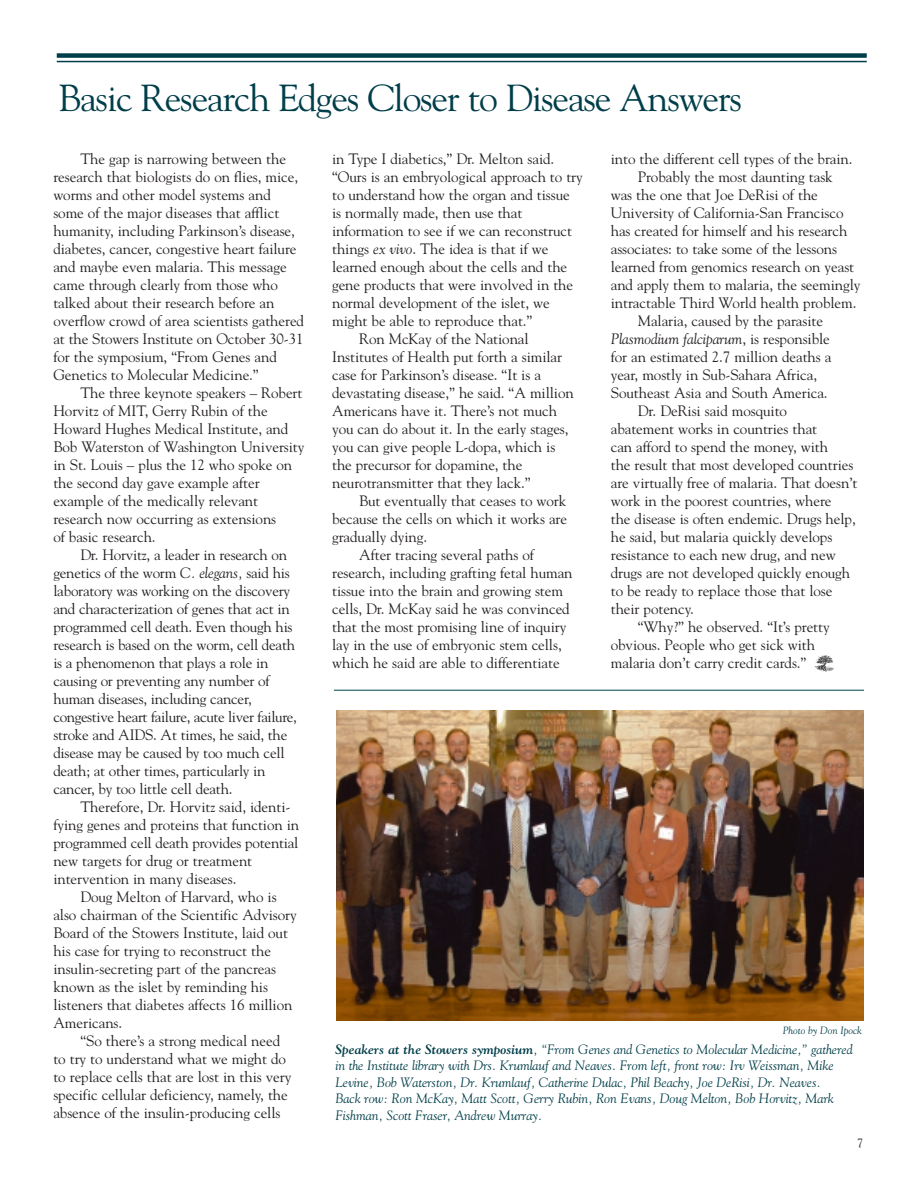
<style>
.page{position:relative;width:918px;height:1188px;background:#fff}
.page>*{position:absolute;margin:0;border:0;box-sizing:border-box;transform-origin:0 0}
.t1{font:37.5px "Goudy";letter-spacing:-.03em;color:#003e49}
.t2{font:15px/18px "Goudy";letter-spacing:-.005em;color:#231f20}
.t3{font:italic 15px "Goudy";letter-spacing:-.005em;color:#231f20}
.t4{font:italic 13.5px/16.5px "Goudy";letter-spacing:-.005em;color:#003e49}
.t5{font:12px "Goudy";color:#231f20}
.t6{font:italic 10.5px "Goudy";letter-spacing:-.005em;color:#003e49}
.s1{font-style:italic}
.s2{font-style:normal}
.s3{font-weight:700}
</style>
<div class="page">
<div style="left:57px;top:53px;width:810px;height:5px;background:#003e49"></div>
<hr style="left:57px;top:61px;width:810px;height:1px;background:#003e49">
<img style="left:815px;top:656px;width:19px;height:15px">
<hr style="left:334px;top:690px;width:530px;height:1px;background:#003e49">
<img style="left:336px;top:710px;width:528px;height:311px">
<h1 class="t1" style="left:58px;top:83px;width:685px">Basic Research Edges Closer to Disease Answers</h1>
<p class="t2" style="left:53px;top:151px;width:252px;text-indent:27px">The gap is narrowing between the research that biologists do on flies, mice, worms and other model systems and some of the major diseases that afflict humanity, including Parkinson’s disease, diabetes, cancer, congestive heart failure and maybe even malaria. This message came through clearly from those who talked about their research before an overflow crowd of area scientists gathered at the Stowers Institute on October 30-31 for the symposium, “From Genes and Genetics to Molecular Medicine.”</p>
<p class="t2" style="left:53px;top:385px;width:253px;text-indent:27px">The three keynote speakers – Robert Horvitz of MIT, Gerry Rubin of the Howard Hughes Medical Institute, and Bob Waterston of Washington University in St. Louis – plus the 12 who spoke on the second day gave example after example of the medically relevant research now occurring as extensions<br>of basic research.</p>
<p class="t2" style="left:53px;top:547px;width:245px;text-indent:27px">Dr. Horvitz, a leader in research on genetics of the worm <span class="s1">C. elegans,</span> said his laboratory was working on the discovery and characterization of genes that act in programmed cell death. Even though his research is based on the worm, cell death is a phenomenon that plays a role in causing or preventing any number of human diseases, including cancer, congestive heart failure, acute liver failure, stroke and AIDS. At times, he said, the disease may be caused by too much cell death; at other times, particularly in cancer, by too little cell death.</p>
<p class="t2" style="left:80px;top:799px;width:212px">Therefore, Dr. Horvitz said, identi-</p>
<p class="t2" style="left:53px;top:817px;width:247px">fying genes and proteins that function in</p>
<p class="t2" style="left:53px;top:835px;width:247px">programmed cell death provides potential</p>
<p class="t2" style="left:53px;top:853px;width:200px">new targets for drug or treatment</p>
<p class="t2" style="left:53px;top:871px;width:185px">intervention in many diseases.</p>
<p class="t2" style="left:80px;top:889px;width:198px">Doug Melton of Harvard, who is</p>
<p class="t2" style="left:53px;top:907px;width:245px">also chairman of the Scientific Advisory</p>
<p class="t2" style="left:53px;top:925px;width:236px">Board of the Stowers Institute, laid out</p>
<p class="t2" style="left:53px;top:943px;width:219px">his case for trying to reconstruct the</p>
<p class="t2" style="left:53px;top:961px;width:224px">insulin-secreting part of the pancreas</p>
<p class="t2" style="left:53px;top:979px;width:216px">known as the islet by reminding his</p>
<p class="t2" style="left:53px;top:997px;width:241px">listeners that diabetes affects 16 million</p>
<p class="t2" style="left:53px;top:1015px;width:70px">Americans.</p>
<p class="t2" style="left:80px;top:1033px;width:201px">“So there’s a strong medical need</p>
<p class="t2" style="left:53px;top:1051px;width:234px">to try to understand what we might do</p>
<p class="t2" style="left:53px;top:1069px;width:240px">to replace cells that are lost in this very</p>
<p class="t2" style="left:53px;top:1087px;width:236px">specific cellular deficiency, namely, the</p>
<p class="t2" style="left:53px;top:1105px;width:229px">absence of the insulin-producing cells</p>
<p class="t2" style="left:332px;top:151px;width:224px">in Type I diabetics,” Dr. Melton said.</p>
<p class="t2" style="left:332px;top:169px;width:252px">“Ours is an embryological approach to try</p>
<p class="t2" style="left:332px;top:187px;width:239px">to understand how the organ and tissue</p>
<p class="t2" style="left:332px;top:205px;width:192px">is normally made, then use that</p>
<p class="t2" style="left:332px;top:223px;width:242px">information to see if we can reconstruct</p>
<p class="t2" style="left:332px;top:241px;width:218px">things <span class="s1">ex vivo</span>. The idea is that if we</p>
<p class="t2" style="left:332px;top:259px;width:237px">learned enough about the cells and the</p>
<p class="t2" style="left:332px;top:277px;width:243px">gene products that were involved in the</p>
<p class="t2" style="left:332px;top:295px;width:219px">normal development of the islet, we</p>
<p class="t2" style="left:332px;top:313px;width:202px">might be able to reproduce that.”</p>
<p class="t2" style="left:359px;top:331px;width:171px">Ron McKay of the National</p>
<p class="t2" style="left:332px;top:349px;width:232px">Institutes of Health put forth a similar</p>
<p class="t2" style="left:332px;top:367px;width:210px">case for Parkinson’s disease. “It is a</p>
<p class="t2" style="left:332px;top:385px;width:243px">devastating disease,” he said. “A million</p>
<p class="t2" style="left:332px;top:403px;width:227px">Americans have it. There’s not much</p>
<p class="t2" style="left:332px;top:421px;width:238px">you can do about it. In the early stages,</p>
<p class="t2" style="left:332px;top:439px;width:225px">you can give people L-dopa, which is</p>
<p class="t2" style="left:332px;top:457px;width:192px">the precursor for dopamine, the</p>
<p class="t2" style="left:332px;top:475px;width:200px">neurotransmitter that they lack.”</p>
<p class="t2" style="left:359px;top:493px;width:209px">But eventually that ceases to work</p>
<p class="t2" style="left:332px;top:511px;width:237px">because the cells on which it works are</p>
<p class="t2" style="left:332px;top:529px;width:97px">gradually dying.</p>
<p class="t2" style="left:359px;top:547px;width:177px">After tracing several paths of</p>
<p class="t2" style="left:332px;top:565px;width:242px">research, including grafting fetal human</p>
<p class="t2" style="left:332px;top:583px;width:233px">tissue into the brain and growing stem</p>
<p class="t2" style="left:332px;top:601px;width:239px">cells, Dr. McKay said he was convinced</p>
<p class="t2" style="left:332px;top:619px;width:236px">that the most promising line of inquiry</p>
<p class="t2" style="left:332px;top:637px;width:231px">lay in the use of embryonic stem cells,</p>
<p class="t2" style="left:332px;top:655px;width:229px">which he said are able to differentiate</p>
<p class="t2" style="left:611px;top:151px;width:243px">into the different cell types of the brain.</p>
<p class="t2" style="left:638px;top:169px;width:197px">Probably the most daunting task</p>
<p class="t2" style="left:611px;top:187px;width:209px">was the one that Joe DeRisi of the</p>
<p class="t2" style="left:611px;top:205px;width:234px">University of California-San Francisco</p>
<p class="t2" style="left:611px;top:223px;width:238px">has created for himself and his research</p>
<p class="t2" style="left:611px;top:241px;width:228px">associates: to take some of the lessons</p>
<p class="t2" style="left:611px;top:259px;width:245px">learned from genomics research on yeast</p>
<p class="t2" style="left:611px;top:277px;width:251px">and apply them to malaria, the seemingly</p>
<p class="t2" style="left:611px;top:295px;width:247px">intractable Third World health problem.</p>
<p class="t2" style="left:638px;top:313px;width:187px">Malaria, caused by the parasite</p>
<p class="t3" style="left:611px;top:333px;width:221px">Plasmodium falciparum<span class="s2">, is responsible</span></p>
<p class="t2" style="left:611px;top:349px;width:222px">for an estimated 2.7 million deaths a</p>
<p class="t2" style="left:611px;top:367px;width:208px">year, mostly in Sub-Sahara Africa,</p>
<p class="t2" style="left:611px;top:385px;width:218px">Southeast Asia and South America.</p>
<p class="t2" style="left:638px;top:403px;width:151px">Dr. DeRisi said mosquito</p>
<p class="t2" style="left:611px;top:421px;width:208px">abatement works in countries that</p>
<p class="t2" style="left:611px;top:439px;width:219px">can afford to spend the money, with</p>
<p class="t2" style="left:611px;top:457px;width:244px">the result that most developed countries</p>
<p class="t2" style="left:611px;top:475px;width:248px">are virtually free of malaria. That doesn’t</p>
<p class="t2" style="left:611px;top:493px;width:222px">work in the poorest countries, where</p>
<p class="t2" style="left:611px;top:511px;width:246px">the disease is often endemic. Drugs help,</p>
<p class="t2" style="left:611px;top:529px;width:223px">he said, but malaria quickly develops</p>
<p class="t2" style="left:611px;top:547px;width:226px">resistance to each new drug, and new</p>
<p class="t2" style="left:611px;top:565px;width:241px">drugs are not developed quickly enough</p>
<p class="t2" style="left:611px;top:583px;width:223px">to be ready to replace those that lose</p>
<p class="t2" style="left:611px;top:601px;width:85px">their potency.</p>
<p class="t2" style="left:638px;top:619px;width:193px">“Why?” he observed. “It’s pretty</p>
<p class="t2" style="left:611px;top:637px;width:206px">obvious. People who get sick with</p>
<p class="t2" style="left:611px;top:655px;width:197px">malaria don’t carry credit cards.”</p>
<p class="t6" style="left:783px;top:1026px;width:80px">Photo by Don Ipock</p>
<p class="t4" style="left:335px;top:1042px;width:519px"><span class="s3">Speakers at the Stowers symposium</span>, “From Genes and Genetics to Molecular Medicine,” gathered in the Institute library with Drs. Krumlauf and Neaves. From left, front row: Irv Weissman, Mike Levine, Bob Waterston, Dr. Krumlauf, Catherine Dulac, Phil Beachy, Joe DeRisi, Dr. Neaves.<br>Back row: Ron McKay, Matt Scott, Gerry Rubin, Ron Evans, Doug Melton, Bob Horvitz, Mark Fishman, Scott Fraser, Andrew Murray.</p>
<p class="t5" style="left:857px;top:1138px;width:7px">7</p>
</div>
